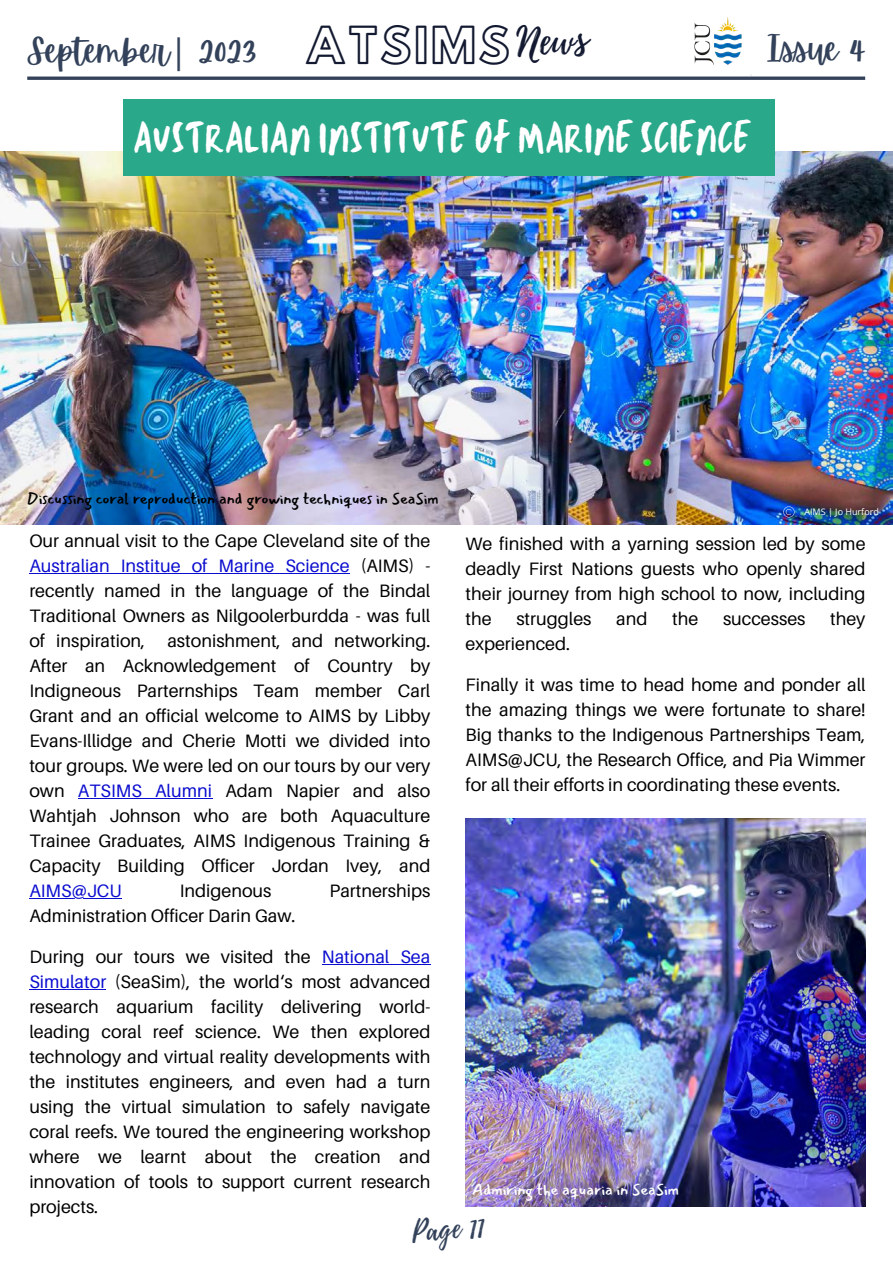
<style>
.page{position:relative;width:893px;height:1264px;background:#fff}
.page>*{position:absolute;margin:0;border:0;box-sizing:border-box;transform-origin:0 0}
.t1{font:45.15px "TC Milo Regular";letter-spacing:.015em;color:#fff}
.t2{font:43.95px "Hussar Ekologiczne 1";letter-spacing:.06em;color:#121930}
.t3{font:39.45px "Playlist Script";color:#121930}
.t4{font:33.75px "Apricots";color:#33425a}
.t5{font:29.25px "Playlist Script";color:#33425a}
.t6{font:18px/25px "Aileron";color:#000;text-align:justify}
.t7{font:15.75px "Mansalva";color:#000}
.t8{font:15.75px "Mansalva";color:#fff}
.t9{font:9px "Open Sans";color:#fff}
.s1{font-family:"Noto Sans"}
.s2{color:#0a0ccf}
</style>
<div class="page">
<svg style="left:27px;top:76px;width:838px;height:4px;background:#505d72"></svg>
<img style="left:683px;top:17px;width:69px;height:60px">
<img style="left:0;top:152px;width:892px;height:372px">
<div style="left:123px;top:99px;width:651px;height:76px;background:#2aa88a"></div>
<img style="left:465px;top:818px;width:400px;height:388px">
<hr style="left:29px;top:573px;width:320px;height:1px;background:#0a0ccf">
<hr style="left:78px;top:797px;width:134px;height:1px;background:#0a0ccf">
<hr style="left:29px;top:897px;width:93px;height:1px;background:#0a0ccf">
<hr style="left:322px;top:963px;width:108px;height:1px;background:#0a0ccf">
<hr style="left:29px;top:988px;width:77px;height:1px;background:#0a0ccf">
<svg style="left:783px;top:506px;width:11px;height:11px"></svg>
<p class="t2" style="left:305px;top:28px;width:206px">ATSIMS</p>
<p class="t3" style="left:514px;top:15px;width:73px;rotate:-5deg">News</p>
<p class="t4" style="left:27px;top:32px;width:231px">September<span class="s1">|</span> 2023</p>
<p class="t4" style="left:767px;top:29px;width:99px">Issue 4</p>
<p class="t1" style="left:133px;top:107px;width:617px">AUSTRALIAN INSTITUTE OF MARINE SCIENCE</p>
<p class="t7" style="left:27px;top:490px;width:413px">Discussing coral reproduction and growing techniques in SeaSim</p>
<p class="t9" style="left:804px;top:505px;width:76px">AIMS | Jo Hurford</p>
<p class="t6" style="left:29px;top:527px;width:402px">Our annual visit to the Cape Cleveland site of the <span class="s2">Australian Institue of Marine Science</span> (AIMS) - recently named in the language of the Bindal Traditional Owners as Nilgoolerburdda - was full of inspiration, astonishment, and networking.<br>After an Acknowledgement of Country by Indigneous Parternships Team member Carl Grant and an official welcome to AIMS by Libby Evans-Illidge and Cherie Motti we divided into tour groups. We were led on our tours by our very own <span class="s2">ATSIMS Alumni</span> Adam Napier and also Wahtjah Johnson who are both Aquaculture Trainee Graduates, AIMS Indigenous Training &amp; Capacity Building Officer Jordan Ivey, and <span class="s2">AIMS@JCU</span></p>
<p class="t6" style="left:465px;top:531px;width:401px">We finished with a yarning session led by some deadly First Nations guests who openly shared their journey from high school to now, including the</p>
<p class="t6" style="left:516px;top:606px;width:77px">struggles</p>
<p class="t6" style="left:616px;top:606px;width:33px">and</p>
<p class="t6" style="left:672px;top:606px;width:28px">the</p>
<p class="t6" style="left:723px;top:606px;width:84px">successes</p>
<p class="t6" style="left:830px;top:606px;width:37px">they</p>
<p class="t6" style="left:465px;top:631px;width:106px">experienced.</p>
<p class="t6" style="left:465px;top:672px;width:401px">Finally it was time to head home and ponder all the amazing things we were fortunate to share!<br>Big thanks to the Indigenous Partnerships Team, AIMS@JCU, the Research Office, and Pia Wimmer for all their efforts in coordinating these events.</p>
<p class="t6" style="left:180px;top:877px;width:93px">Indigenous</p>
<p class="t6" style="left:329px;top:877px;width:102px">Partnerships</p>
<p class="t6" style="left:29px;top:902px;width:268px">Administration Officer Darin Gaw.</p>
<p class="t6" style="left:29px;top:943px;width:402px">During our tours we visited the <span class="s2">National Sea Simulator</span> (SeaSim), the world‘s most advanced research aquarium facility delivering world&shy;leading coral reef science. We then explored technology and virtual reality developments with the institutes engineers, and even had a turn using the virtual simulation to safely navigate coral reefs. We toured the engineering workshop where we learnt about the creation and innovation of tools to support current research projects.</p>
<p class="t8" style="left:472px;top:1180px;width:208px">Admiring the aquaria in SeaSim</p>
<p class="t5" style="left:410px;top:1210px;width:74px;rotate:-5deg">Page 11</p>
</div>
